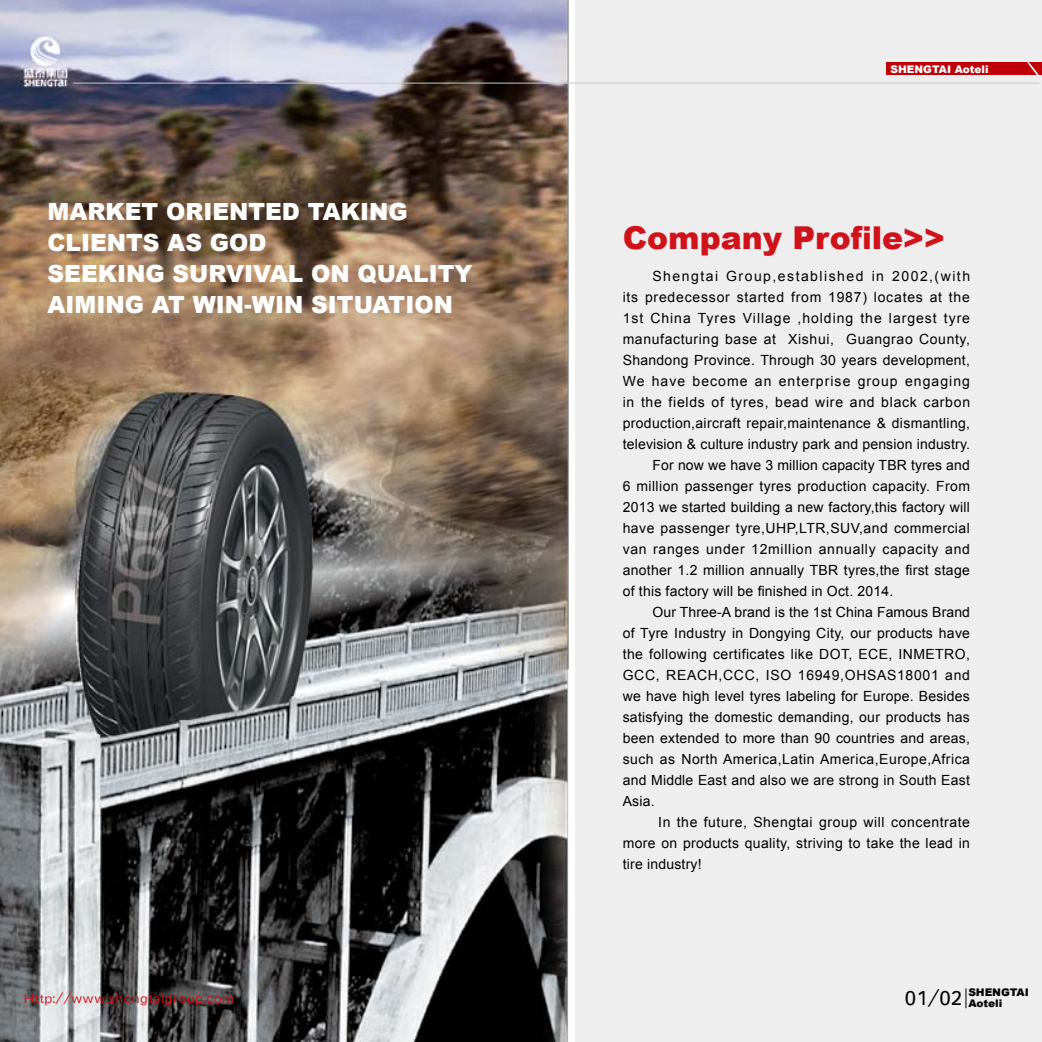
<style>
.page{position:relative;width:1042px;height:1042px;background:#fff}
.page>*{position:absolute;margin:0;border:0;box-sizing:border-box;transform-origin:0 0}
.t1{font:900 31.5px "Arial";color:#d0121b}
.t2{font:900 23.62px/31px "Arial";color:#fff}
.t3{font:14px "Arial";letter-spacing:.025em;color:#000}
.t4{font:14px "Arial";letter-spacing:.055em;color:#000}
.t5{font:14px "Arial";letter-spacing:.05em;color:#000}
.t6{font:14px "Arial";letter-spacing:.07em;color:#000}
.t7{font:14px "Arial";letter-spacing:.045em;color:#000}
.t8{font:14px "Arial";letter-spacing:.105em;color:#000}
.t9{font:14px "Arial";letter-spacing:.075em;color:#000}
.t10{font:14px "SIL Hei Med Jian";color:#d0121b}
.t11{font:900 10.5px/11px "Arial";color:#000}
.t12{font:900 10.5px "Arial";color:#fff}
</style>
<div class="page">
<img style="left:0;top:0;width:1042px;height:1042px">
<svg style="left:965px;top:988px;width:1px;height:20px"></svg>
<div style="left:887px;top:62px;width:155px;height:13px;background:#bf0008"></div>
<hr style="left:73px;top:83px;width:966px;height:1px;background:#c9c9ca">
<svg style="left:1027px;top:62px;width:12px;height:13px"></svg>
<h2 class="t2" style="left:48px;top:195px;width:426px">MARKET ORIENTED TAKING<br>CLIENTS AS GOD<br>SEEKING SURVIVAL ON QUALITY<br>AIMING AT WIN-WIN SITUATION</h2>
<p class="t10" style="left:24px;top:988px;width:212px">Http://www.shengtaigroup.com</p>
<p class="t12" style="left:890px;top:61px;width:99px">SHENGTAI Aoteli</p>
<h1 class="t1" style="left:623px;top:215px;width:324px">Company Profile&gt;&gt;</h1>
<p class="t8" style="left:652px;top:267px;width:319px">Shengtai Group,established in 2002,(with</p>
<p class="t4" style="left:623px;top:288px;width:349px">its predecessor started from 1987) locates at the</p>
<p class="t6" style="left:623px;top:309px;width:349px">1st China Tyres Village ,holding the largest tyre</p>
<p class="t7" style="left:623px;top:330px;width:349px">manufacturing base at Xishui, Guangrao County,</p>
<p class="t3" style="left:623px;top:351px;width:349px">Shandong Province. Through 30 years development,</p>
<p class="t9" style="left:623px;top:372px;width:349px">We have become an enterprise group engaging</p>
<p class="t4" style="left:623px;top:393px;width:349px">in the fields of tyres, bead wire and black carbon</p>
<p class="t3" style="left:623px;top:414px;width:349px">production,aircraft repair,maintenance &amp; dismantling,</p>
<p class="t3" style="left:623px;top:435px;width:349px">television &amp; culture industry park and pension industry.</p>
<p class="t3" style="left:652px;top:456px;width:319px">For now we have 3 million capacity TBR tyres and</p>
<p class="t3" style="left:623px;top:477px;width:349px">6 million passenger tyres production capacity. From</p>
<p class="t3" style="left:623px;top:498px;width:349px">2013 we started building a new factory,this factory will</p>
<p class="t3" style="left:623px;top:519px;width:349px">have passenger tyre,UHP,LTR,SUV,and commercial</p>
<p class="t5" style="left:623px;top:540px;width:349px">van ranges under 12million annually capacity and</p>
<p class="t3" style="left:623px;top:561px;width:349px">another 1.2 million annually TBR tyres,the first stage</p>
<p class="t3" style="left:623px;top:582px;width:272px">of this factory will be finished in Oct. 2014.</p>
<p class="t3" style="left:652px;top:603px;width:319px">Our Three-A brand is the 1st China Famous Brand</p>
<p class="t3" style="left:623px;top:624px;width:349px">of Tyre Industry in Dongying City, our products have</p>
<p class="t3" style="left:623px;top:645px;width:349px">the following certificates like DOT, ECE, INMETRO,</p>
<p class="t5" style="left:623px;top:666px;width:349px">GCC, REACH,CCC, ISO 16949,OHSAS18001 and</p>
<p class="t3" style="left:623px;top:687px;width:349px">we have high level tyres labeling for Europe. Besides</p>
<p class="t3" style="left:623px;top:708px;width:349px">satisfying the domestic demanding, our products has</p>
<p class="t3" style="left:623px;top:729px;width:349px">been extended to more than 90 countries and areas,</p>
<p class="t3" style="left:623px;top:750px;width:349px">such as North America,Latin America,Europe,Africa</p>
<p class="t3" style="left:623px;top:771px;width:349px">and Middle East and also we are strong in South East</p>
<p class="t3" style="left:623px;top:792px;width:33px">Asia.</p>
<p class="t3" style="left:658px;top:813px;width:313px">In the future, Shengtai group will concentrate</p>
<p class="t3" style="left:623px;top:834px;width:349px">more on products quality, striving to take the lead in</p>
<p class="t3" style="left:623px;top:855px;width:80px">tire industry!</p>
<p class="t11" style="left:905px;top:987px;width:126px;text-indent:63px">SHENGTAI<br><sup>01/02</sup> Aoteli</p>
</div>
